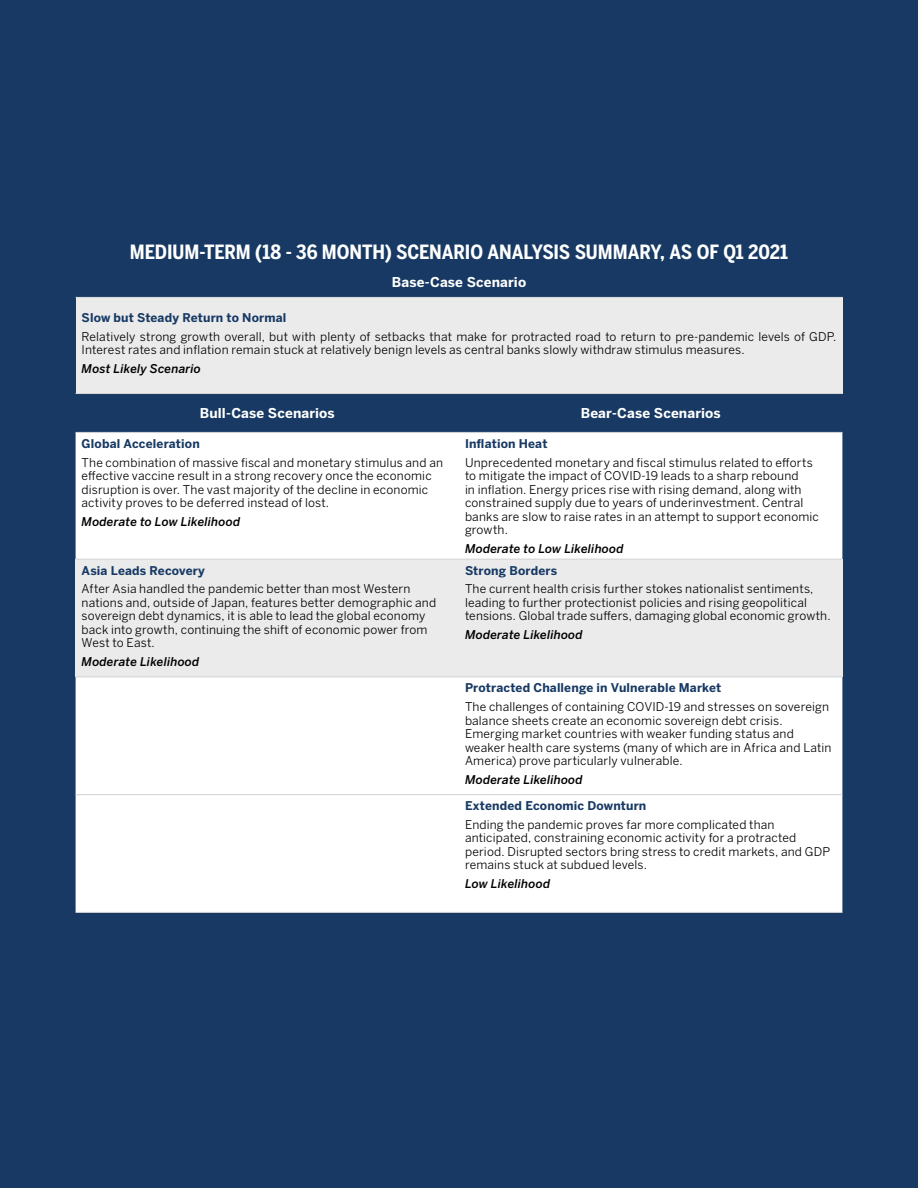
<style>
.page{position:relative;width:918px;height:1188px;background:#173963}
.page>*{position:absolute;margin:0;border:0;box-sizing:border-box;transform-origin:0 0}
.t1{font:700 19.5px "Benton Sans Cond";letter-spacing:-.005em;color:#fff}
.t2{font:700 13.5px "Benton Sans";letter-spacing:.01em;color:#fff}
.t3{font:12px/13.5px "Benton Sans";letter-spacing:.015em;color:#000}
.t4{font:700 12px "Benton Sans";letter-spacing:.015em;color:#173963}
.t5{font:italic 500 12px "Benton Sans";letter-spacing:.01em;color:#000}
</style>
<div class="page">
<div style="left:76px;top:297px;width:766px;height:97px;background:#ebebec"></div>
<div style="left:76px;top:433px;width:766px;height:479px;background:#fff"></div>
<div style="left:76px;top:559px;width:383px;height:118px;background:#ebebec"></div>
<div style="left:459px;top:559px;width:383px;height:118px;background:#ebebec"></div>
<hr style="left:76px;top:677px;width:383px;height:1px;background:#d1d3d4">
<hr style="left:459px;top:677px;width:383px;height:1px;background:#d1d3d4">
<hr style="left:76px;top:297px;width:383px;height:1px;background:#d1d3d4">
<hr style="left:459px;top:297px;width:383px;height:1px;background:#d1d3d4">
<hr style="left:76px;top:393px;width:383px;height:1px;background:#d1d3d4">
<hr style="left:459px;top:393px;width:383px;height:1px;background:#d1d3d4">
<hr style="left:76px;top:432px;width:383px;height:1px;background:#d1d3d4">
<hr style="left:459px;top:432px;width:383px;height:1px;background:#d1d3d4">
<hr style="left:76px;top:559px;width:383px;height:1px;background:#d1d3d4">
<hr style="left:459px;top:559px;width:383px;height:1px;background:#d1d3d4">
<hr style="left:76px;top:794px;width:383px;height:1px;background:#d1d3d4">
<hr style="left:459px;top:794px;width:383px;height:1px;background:#d1d3d4">
<hr style="left:76px;top:912px;width:383px;height:1px;background:#d1d3d4">
<hr style="left:459px;top:912px;width:383px;height:1px;background:#d1d3d4">
<h1 class="t1" style="left:130px;top:241px;width:660px">MEDIUM-TERM (18 - 36 MONTH) SCENARIO ANALYSIS SUMMARY, AS OF Q1 2021</h1>
<p class="t2" style="left:392px;top:274px;width:136px">Base-Case Scenario</p>
<p class="t4" style="left:82px;top:310px;width:206px">Slow but Steady Return to Normal</p>
<p class="t3" style="left:82px;top:330px;width:756px">Relatively strong growth overall, but with plenty of setbacks that make for protracted road to return to pre-pandemic levels of GDP.<br>Interest rates and inflation remain stuck at relatively benign levels as central banks slowly withdraw stimulus measures.</p>
<p class="t5" style="left:82px;top:362px;width:121px">Most Likely Scenario</p>
<p class="t2" style="left:200px;top:406px;width:136px">Bull-Case Scenarios</p>
<p class="t2" style="left:581px;top:406px;width:141px">Bear-Case Scenarios</p>
<p class="t4" style="left:82px;top:437px;width:120px">Global Acceleration</p>
<p class="t3" style="left:82px;top:456px;width:363px">The combination of massive fiscal and monetary stimulus and an effective vaccine result in a strong recovery once the economic disruption is over. The vast majority of the decline in economic activity proves to be deferred instead of lost.</p>
<p class="t5" style="left:82px;top:515px;width:160px">Moderate to Low Likelihood</p>
<p class="t4" style="left:465px;top:437px;width:84px">Inflation Heat</p>
<p class="t3" style="left:465px;top:456px;width:355px">Unprecedented monetary and fiscal stimulus related to efforts to mitigate the impact of COVID-19 leads to a sharp rebound<br>in inflation. Energy prices rise with rising demand, along with constrained supply due to years of underinvestment. Central banks are slow to raise rates in an attempt to support economic growth.</p>
<p class="t5" style="left:465px;top:542px;width:160px">Moderate to Low Likelihood</p>
<p class="t4" style="left:82px;top:563px;width:125px">Asia Leads Recovery</p>
<p class="t3" style="left:82px;top:583px;width:356px">After Asia handled the pandemic better than most Western nations and, outside of Japan, features better demographic and sovereign debt dynamics, it is able to lead the global economy back into growth, continuing the shift of economic power from West to East.</p>
<p class="t5" style="left:82px;top:655px;width:119px">Moderate Likelihood</p>
<p class="t4" style="left:465px;top:563px;width:94px">Strong Borders</p>
<p class="t3" style="left:465px;top:583px;width:367px">The current health crisis further stokes nationalist sentiments, leading to further protectionist policies and rising geopolitical tensions. Global trade suffers, damaging global economic growth.</p>
<p class="t5" style="left:465px;top:628px;width:119px">Moderate Likelihood</p>
<p class="t4" style="left:465px;top:681px;width:258px">Protracted Challenge in Vulnerable Market</p>
<p class="t3" style="left:465px;top:700px;width:368px">The challenges of containing COVID-19 and stresses on sovereign balance sheets create an economic sovereign debt crisis.<br>Emerging market countries with weaker funding status and weaker health care systems (many of which are in Africa and Latin America) prove particularly vulnerable.</p>
<p class="t5" style="left:465px;top:773px;width:119px">Moderate Likelihood</p>
<p class="t4" style="left:465px;top:799px;width:183px">Extended Economic Downturn</p>
<p class="t3" style="left:465px;top:818px;width:367px">Ending the pandemic proves far more complicated than anticipated, constraining economic activity for a protracted period. Disrupted sectors bring stress to credit markets, and GDP remains stuck at subdued levels.</p>
<p class="t5" style="left:465px;top:877px;width:87px">Low Likelihood</p>
</div>
